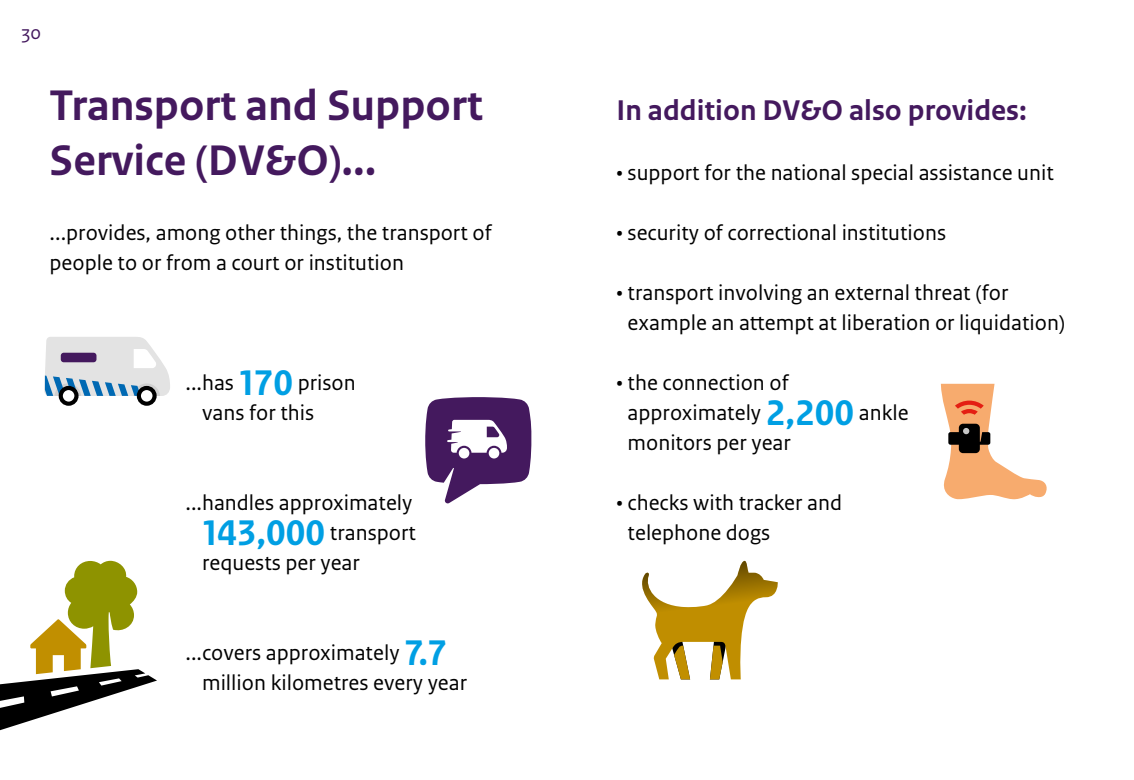
<style>
.page{position:relative;width:1134px;height:780px;background:#fff}
.page>*{position:absolute;margin:0;border:0;box-sizing:border-box;transform-origin:0 0}
.H2_Hoofdstukkop_Kleiner{font:700 45px/55px "Rijksoverheid Sans Text";color:#44195e}
.H2_Hoofdstukkop_Kleiner_OOK_H2{font:700 30px "Rijksoverheid Sans Text";color:#44195e}
.P_Broodtekst{font:22.5px/30px "Rijksoverheid Sans Text";color:#000}
.t1{font:20px "Rijksoverheid Sans Text";color:#44195e}
.s1{font-weight:700;font-size:37.5px;color:#009fe3}
</style>
<div class="page">
<svg style="left:44px;top:337px;width:126px;height:59px;background:#d0dae1"></svg>
<svg style="left:139px;top:388px;width:16px;height:16px"></svg>
<div style="left:137px;top:386px;width:20px;height:20px;border:4px solid #000;border-radius:50%"></div>
<svg style="left:61px;top:388px;width:16px;height:16px"></svg>
<div style="left:59px;top:386px;width:20px;height:20px;border:4px solid #000;border-radius:50%"></div>
<div style="left:61px;top:353px;width:35px;height:9px;background:#44195e;border-radius:3px"></div>
<svg style="left:642px;top:561px;width:136px;height:118px"></svg>
<svg style="left:0;top:560px;width:157px;height:170px"></svg>
<svg style="left:425px;top:397px;width:106px;height:107px"></svg>
<svg style="left:941px;top:384px;width:106px;height:116px"></svg>
<p class="t1" style="left:22px;top:21px;width:21px">30</p>
<h1 class="H2_Hoofdstukkop_Kleiner" style="left:50px;top:79px;width:435px">Transport and Support<br>Service (DV&amp;O)...</h1>
<p class="P_Broodtekst" style="left:50px;top:218px;width:444px">...provides, among other things, the transport of people to or from a court or institution</p>
<p class="P_Broodtekst" style="left:202px;top:368px;width:155px;text-indent:-17px">...has <span class="s1">170</span> prison vans for this</p>
<p class="P_Broodtekst" style="left:202px;top:488px;width:215px;text-indent:-17px">...handles approximately<br><span class="s1">143,000</span> transport requests per year</p>
<p class="P_Broodtekst" style="left:202px;top:638px;width:266px;text-indent:-17px">...covers approximately <span class="s1">7.7 </span>million kilometres every year</p>
<h1 class="H2_Hoofdstukkop_Kleiner_OOK_H2" style="left:617px;top:93px;width:412px">In addition DV&amp;O also provides:</h1>
<p class="P_Broodtekst" style="left:617px;top:158px;width:439px">• support for the national special assistance unit</p>
<p class="P_Broodtekst" style="left:617px;top:218px;width:331px">• security of correctional institutions</p>
<p class="P_Broodtekst" style="left:628px;top:278px;width:439px;text-indent:-11px">• transport involving an external threat (for example an attempt at liberation or liquidation)</p>
<p class="P_Broodtekst" style="left:628px;top:368px;width:283px;text-indent:-11px">• the connection of approximately <span class="s1">2,200</span> ankle monitors per year</p>
<p class="P_Broodtekst" style="left:628px;top:488px;width:216px;text-indent:-11px">• checks with tracker and telephone dogs</p>
</div>
